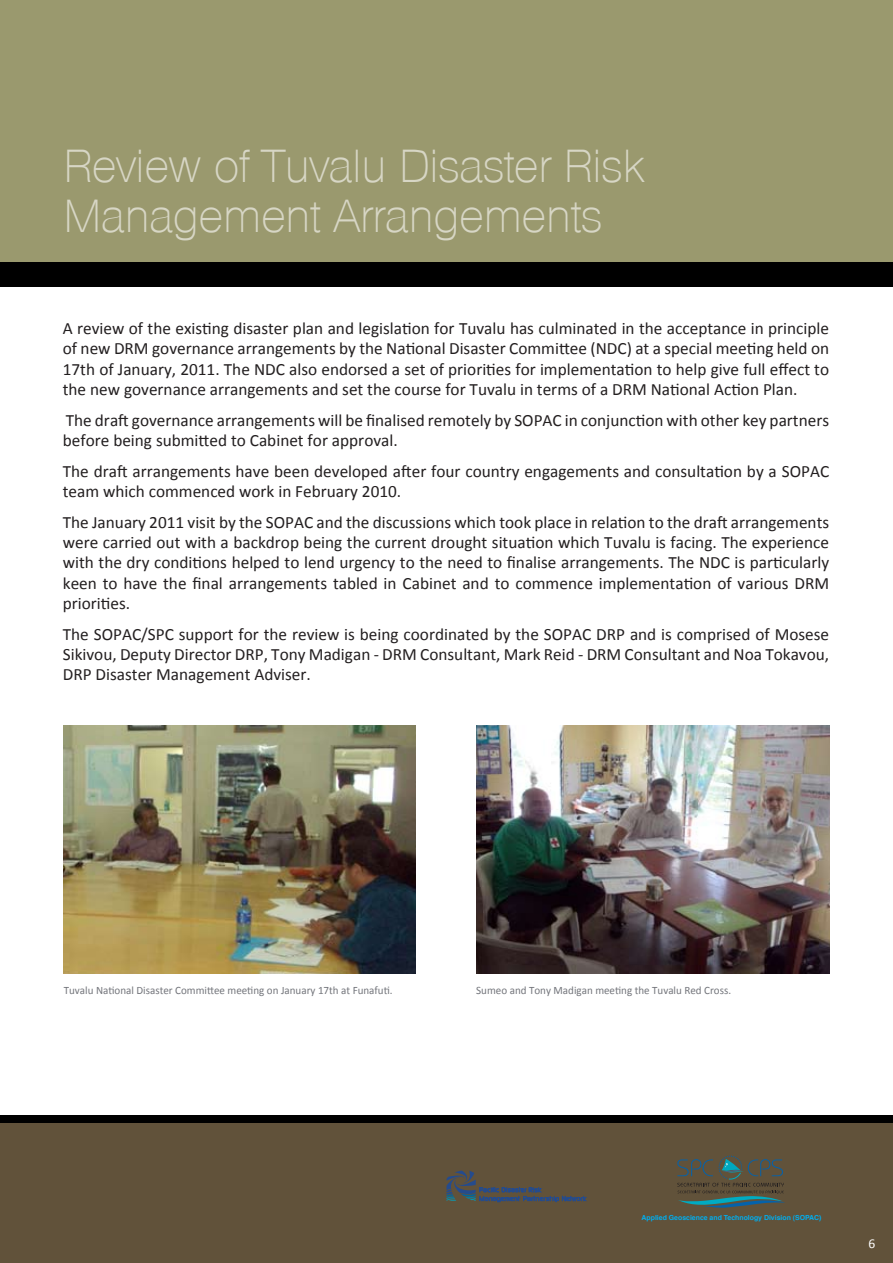
<style>
.page{position:relative;width:893px;height:1263px;background:#fff}
.page>*{position:absolute;margin:0;border:0;box-sizing:border-box;transform-origin:0 0}
.t1{font:200 45px/49.5px "Olympia";color:#d7d6c5}
.t2{font:17.25px/20.2px "Calibri";color:#231f20;text-align:justify}
.t3{font:13.5px "Calibri";color:#fff}
.t4{font:11.25px "Calibri";color:#73757b}
.t5{font:700 6.9px "Helvetica";color:#00aeef}
</style>
<div class="page">
<div style="left:0;top:0;width:893px;height:264px;background:#9a996e"></div>
<div style="left:0;top:1121px;width:893px;height:142px;background:#61523a"></div>
<div style="left:0;top:262px;width:893px;height:25px;background:#000"></div>
<div style="left:0;top:1115px;width:893px;height:8px;background:#000"></div>
<img style="left:476px;top:725px;width:353px;height:248px">
<img style="left:64px;top:725px;width:352px;height:248px">
<svg style="left:446px;top:1170px;width:141px;height:33px"></svg>
<svg style="left:677px;top:1155px;width:108px;height:53px"></svg>
<h1 class="t1" style="left:64px;top:141px;width:581px">Review of Tuvalu Disaster Risk<br>Management Arrangements</h1>
<p class="t2" style="left:63px;top:317px;width:768px">A review of the existing disaster plan and legislation for Tuvalu has culminated in the acceptance in principle of new DRM governance arrangements by the National Disaster Committee (NDC) at a special meeting held on 17th of January, 2011. The NDC also endorsed a set of priorities for implementation to help give full effect to the new governance arrangements and set the course for Tuvalu in terms of a DRM National Action Plan.</p>
<p class="t2" style="left:63px;top:409px;width:768px">The draft governance arrangements will be finalised remotely by SOPAC in conjunction with other key partners before being submitted to Cabinet for approval.</p>
<p class="t2" style="left:63px;top:460px;width:768px">The draft arrangements have been developed after four country engagements and consultation by a SOPAC team which commenced work in February 2010.</p>
<p class="t2" style="left:63px;top:511px;width:768px">The January 2011 visit by the SOPAC and the discussions which took place in relation to the draft arrangements were carried out with a backdrop being the current drought situation which Tuvalu is facing. The experience with the dry conditions helped to lend urgency to the need to finalise arrangements. The NDC is particularly keen to have the final arrangements tabled in Cabinet and to commence implementation of various DRM priorities.</p>
<p class="t2" style="left:63px;top:623px;width:768px">The SOPAC/SPC support for the review is being coordinated by the SOPAC DRP and is comprised of Mosese Sikivou, Deputy Director DRP, Tony Madigan - DRM Consultant, Mark Reid - DRM Consultant and Noa Tokavou, DRP Disaster Management Adviser.</p>
<p class="t4" style="left:64px;top:983px;width:330px">Tuvalu National Disaster Committee meeting on January 17th at Funafuti.</p>
<p class="t4" style="left:476px;top:983px;width:256px">Sumeo and Tony Madigan meeting the Tuvalu Red Cross.</p>
<p class="t5" style="left:642px;top:1212px;width:181px">Applied Geoscience and Technology Division (SOPAC)</p>
<p class="t3" style="left:869px;top:1235px;width:8px">6</p>
</div>
